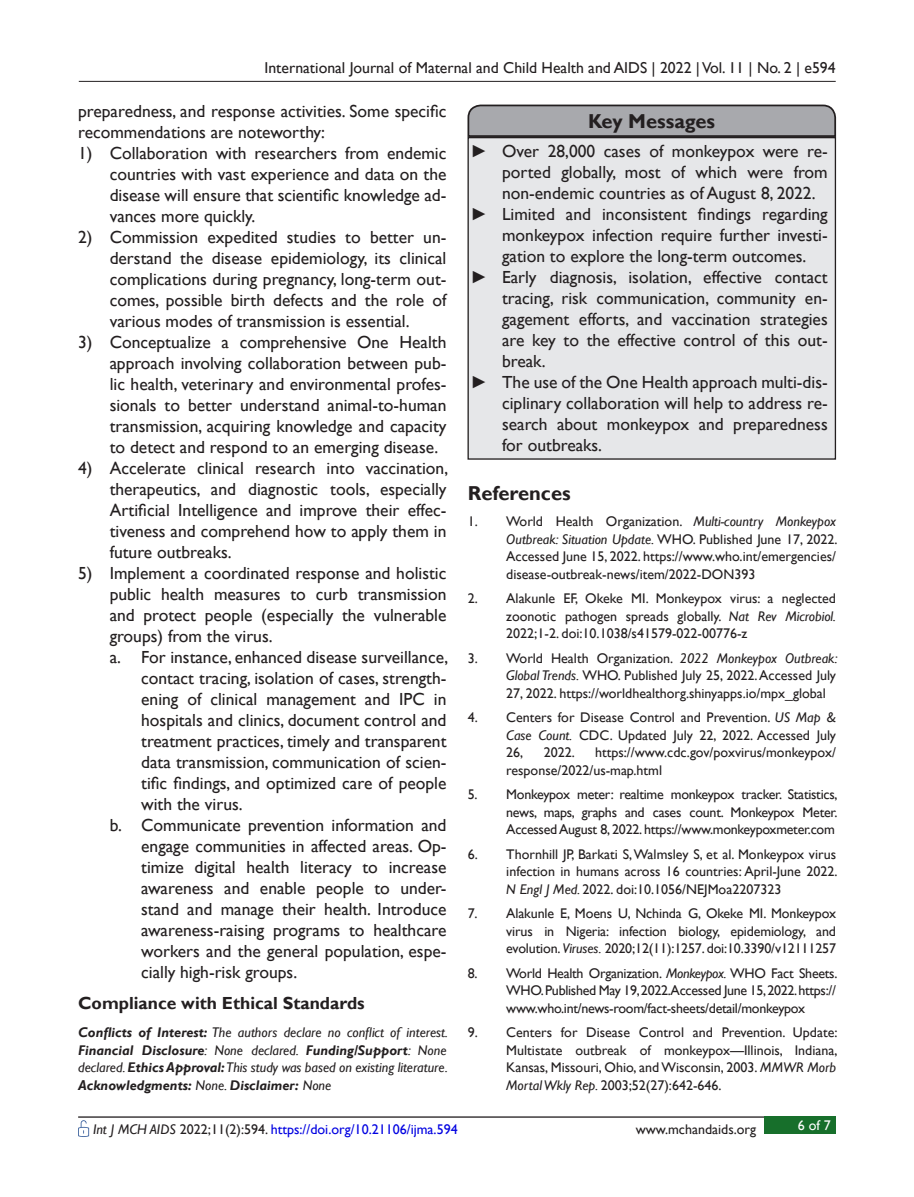
<style>
.page{position:relative;width:914px;height:1197px;background:#fff}
.page>*{position:absolute;margin:0;border:0;box-sizing:border-box;transform-origin:0 0}
.t1{font:700 20.12px "Gill Sans";color:#231f20}
.L{font:17.5px/21px "Gill Sans";color:#231f20;text-align:justify}
.L1{font:17.5px/21px "Gill Sans";color:#231f20;text-align:justify}
.LL1{font:17.5px/21px "Gill Sans";color:#231f20;text-align:justify}
.TX{font:17.5px/21px "Gill Sans";color:#231f20}
.t2{font:700 17.5px "Gill Sans";color:#231f20}
.t3{font:15.75px "Gill Sans";color:#231f20}
.REF{font:14px/17.5px "Gill Sans";color:#231f20;text-align:justify}
.TX_Conflict{font:italic 14px/17.5px "Gill Sans";color:#231f20;text-align:justify}
.t4{font:14px "Gill Sans";color:#0000e1}
.t5{font:14px "Gill Sans";color:#fff}
.s1{font-weight:700}
.s2{font-family:"Times New Roman";font-weight:700}
.s3{font-style:italic}
.s4{font-style:italic;color:#231f20}
.s5{color:#231f20}
</style>
<div class="page">
<hr style="left:78px;top:1116px;width:757px;height:2px;background:#231f20">
<svg style="left:78px;top:1120px;width:11px;height:17px"></svg>
<div style="left:763px;top:1117px;width:72px;height:17px;background:#176f2b"></div>
<hr style="left:79px;top:81px;width:756px;height:1px;background:#231f20">
<svg style="left:467px;top:104px;width:369px;height:33px;background:#9b9c9f"></svg>
<div style="left:468px;top:138px;width:367px;height:321px;background:#e6e7e9"></div>
<div style="left:467px;top:137px;width:369px;height:323px;border:1px solid #231f20"></div>
<p class="t3" style="left:264px;top:59px;width:572px">International Journal of Maternal and Child Health and AIDS | 2022 | Vol. 11 | No. 2 | e594</p>
<p class="TX" style="left:78px;top:101px;width:370px">preparedness, and response activities. Some specific recommendations are noteworthy:</p>
<p class="L" style="left:110px;top:143px;width:338px;text-indent:-32px">1) Collaboration with researchers from endemic countries with vast experience and data on the disease will ensure that scientific knowledge ad&shy;vances more quickly.</p>
<p class="L" style="left:110px;top:227px;width:338px;text-indent:-32px">2) Commission expedited studies to better un&shy;derstand the disease epidemiology, its clinical complications during pregnancy, long-term out&shy;comes, possible birth defects and the role of various modes of transmission is essential.</p>
<p class="L" style="left:110px;top:332px;width:338px;text-indent:-32px">3) Conceptualize a comprehensive One Health approach involving collaboration between pub&shy;lic health, veterinary and environmental profes&shy;sionals to better understand animal-to-human transmission, acquiring knowledge and capacity to detect and respond to an emerging disease.</p>
<p class="L" style="left:110px;top:458px;width:340px;text-indent:-32px">4) Accelerate clinical research into vaccination, therapeutics, and diagnostic tools, especially Artificial Intelligence and improve their effec&shy;tiveness and comprehend how to apply them in future outbreaks.</p>
<p class="L" style="left:110px;top:563px;width:338px;text-indent:-32px">5) Implement a coordinated response and holistic public health measures to curb transmission and protect people (especially the vulnerable groups) from the virus.</p>
<p class="L1" style="left:141px;top:647px;width:308px;text-indent:-32px">a. For instance, enhanced disease surveillance, contact tracing, isolation of cases, strength&shy;ening of clinical management and IPC in hospitals and clinics, document control and treatment practices, timely and transparent data transmission, communication of scien&shy;tific findings, and optimized care of people with the virus.</p>
<p class="LL1" style="left:141px;top:815px;width:307px;text-indent:-32px">b. Communicate prevention information and engage communities in affected areas. Op&shy;timize digital health literacy to increase awareness and enable people to under&shy;stand and manage their health. Introduce awareness-raising programs to healthcare workers and the general population, espe&shy;cially high-risk groups.</p>
<h2 class="t2" style="left:78px;top:993px;width:288px">Compliance with Ethical Standards</h2>
<p class="TX_Conflict" style="left:78px;top:1024px;width:371px"><span class="s1">Conflicts of Interest:</span> The authors declare no conflict of interest.<br><span class="s1">Financial Disclosure</span>: None declared. <span class="s1">Funding/Support</span>: None declared. <span class="s1">Ethics Approval:</span> This study was based on existing literature.<br><span class="s1">Acknowledgments:</span> None. <span class="s1">Disclaimer:</span> None</p>
<p class="t1" style="left:588px;top:109px;width:128px">Key Messages</p>
<p class="L" style="left:502px;top:141px;width:327px;text-indent:-32px"><span class="s2">►</span> Over 28,000 cases of monkeypox were re&shy;ported globally, most of which were from non-endemic countries as of August 8, 2022.</p>
<p class="L" style="left:502px;top:204px;width:327px;text-indent:-32px"><span class="s2">►</span> Limited and inconsistent findings regarding monkeypox infection require further investi&shy;gation to explore the long-term outcomes.</p>
<p class="L" style="left:502px;top:267px;width:327px;text-indent:-32px"><span class="s2">►</span> Early diagnosis, isolation, effective contact tracing, risk communication, community en&shy;gagement efforts, and vaccination strategies are key to the effective control of this out&shy;break.</p>
<p class="L" style="left:502px;top:372px;width:327px;text-indent:-32px"><span class="s2">►</span> The use of the One Health approach multi-dis&shy;ciplinary collaboration will help to address re&shy;search about monkeypox and preparedness for outbreaks.</p>
<h1 class="t1" style="left:467px;top:481px;width:104px">References</h1>
<p class="REF" style="left:506px;top:513px;width:333px;text-indent:-38px">1. World Health Organization. <span class="s3">Multi-country Monkeypox Outbreak: Situation Update.</span> WHO. Published June 17, 2022.<br>Accessed June 15, 2022. https://www.who.int/emergencies/ disease-outbreak-news/item/2022-DON393</p>
<p class="REF" style="left:506px;top:590px;width:331px;text-indent:-38px">2. Alakunle EF, Okeke MI. Monkeypox virus: a neglected zoonotic pathogen spreads globally. <span class="s3">Nat Rev Microbiol.<br></span>2022;1-2. doi:10.1038/s41579-022-00776-z</p>
<p class="REF" style="left:506px;top:649px;width:333px;text-indent:-38px">3. World Health Organization. <span class="s3">2022 Monkeypox Outbreak:<br>Global Trends.</span> WHO. Published July 25, 2022. Accessed July 27, 2022. https://worldhealthorg.shinyapps.io/mpx_global</p>
<p class="REF" style="left:506px;top:709px;width:331px;text-indent:-38px">4. Centers for Disease Control and Prevention. <span class="s3">US Map &amp; Case Count.</span> CDC. Updated July 22, 2022. Accessed July 26,</p>
<p class="REF" style="left:506px;top:744px;width:331px;text-indent:89px">https://www.cdc.gov/poxvirus/monkeypox/ response/2022/us-map.html</p>
<p class="REF" style="left:506px;top:786px;width:333px;text-indent:-38px">5. Monkeypox meter: realtime monkeypox tracker. Statistics, news, maps, graphs and cases count. Monkeypox Meter.<br>Accessed August 8, 2022. https://www.monkeypoxmeter.com</p>
<p class="REF" style="left:506px;top:845px;width:333px;text-indent:-38px">6. Thornhill JP, Barkati S, Walmsley S, et al. Monkeypox virus infection in humans across 16 countries: April-June 2022.<br><span class="s3">N Engl J Med.</span> 2022. doi:10.1056/NEJMoa2207323</p>
<p class="REF" style="left:506px;top:905px;width:331px;text-indent:-38px">7. Alakunle E, Moens U, Nchinda G, Okeke MI. Monkeypox virus in Nigeria: infection biology, epidemiology, and evolution. <span class="s3">Viruses.</span> 2020;12(11):1257. doi:10.3390/v12111257</p>
<p class="REF" style="left:506px;top:964px;width:333px;text-indent:-38px">8. World Health Organization. <span class="s3">Monkeypox.</span> WHO Fact Sheets.<br>WHO. Published May 19, 2022.Accessed June 15, 2022. https:// www.who.int/news-room/fact-sheets/detail/monkeypox</p>
<p class="REF" style="left:506px;top:1024px;width:333px;text-indent:-38px">9. Centers for Disease Control and Prevention. Update:<br>Multistate outbreak of monkeypox—Illinois, Indiana, Kansas, Missouri, Ohio, and Wisconsin, 2003. <span class="s3">MMWR Morb Mortal Wkly Rep.</span> 2003;52(27):642-646.</p>
<p class="REF" style="left:543px;top:744px;width:33px">2022.</p>
<p class="t4" style="left:93px;top:1121px;width:366px"><span class="s4">Int J MCH AIDS</span> <span class="s5">2022;11(2):594.</span> https://doi.org/10.21106/ijma.594</p>
<p class="REF" style="left:635px;top:1120px;width:122px">www.mchandaids.org</p>
<p class="t5" style="left:797px;top:1117px;width:35px">6 of 7</p>
</div>
